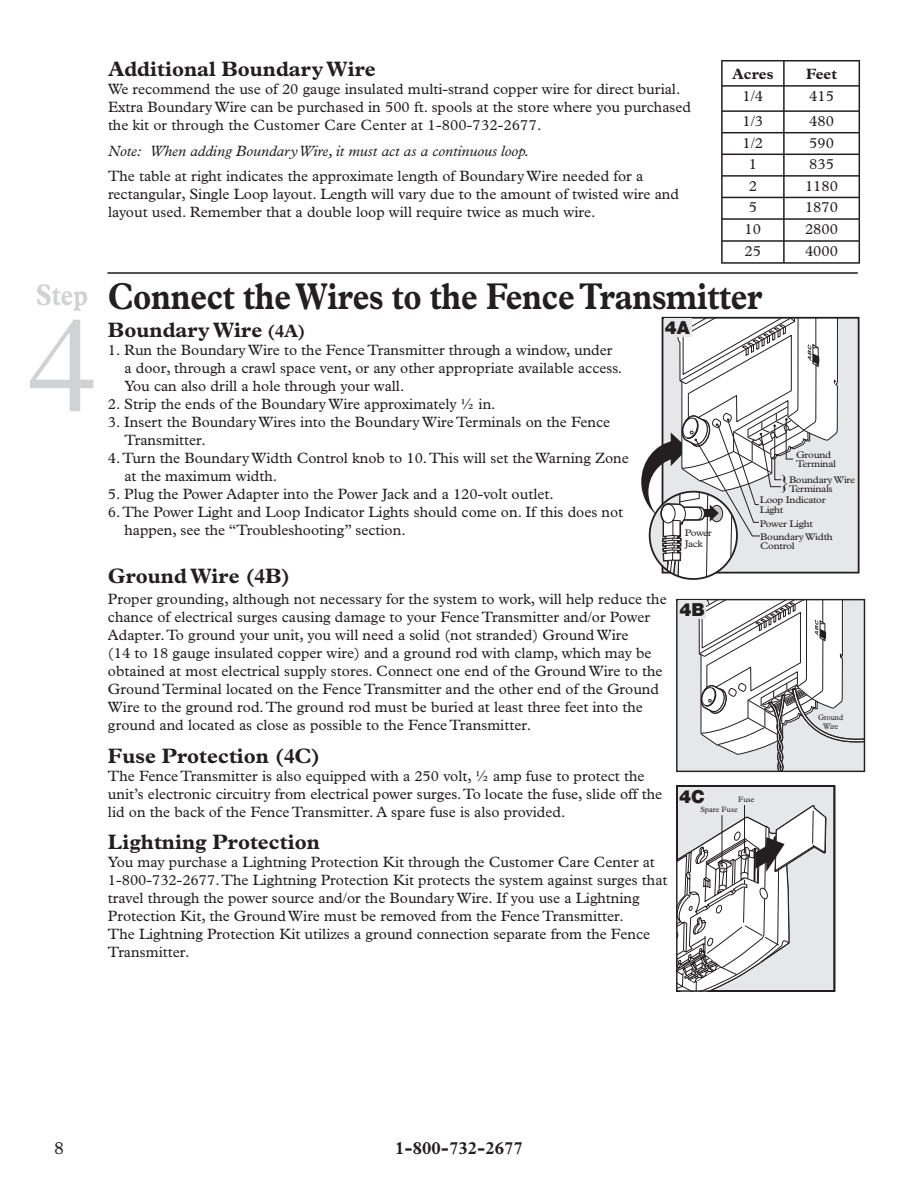
<style>
.page{position:relative;width:918px;height:1188px;background:#fff}
.page>*{position:absolute;margin:0;border:0;box-sizing:border-box;transform-origin:0 0}
.t1{font:300 135px "Plantin";color:#d1d2d4}
.t2{font:700 37.5px "Plantin";letter-spacing:-.01em;color:#231f20;scale:.85 1}
.t3{font:30px "Plantin";color:#231f20}
.t4{font:700 30px "Plantin";color:#d1d2d4;scale:.8 1}
.t5{font:700 21px "Plantin";color:#231f20}
.t6{font:20.4px "Plantin";color:#231f20;scale:1.1 1}
.t7{font:700 18px "Plantin";color:#231f20}
.t8{font:900 18px "Helvetica Neue";color:#231f20}
.t9{font:18px "Plantin";color:#231f20}
.t10{font:15px/18px "Plantin";color:#231f20}
.t11{font:italic 15px "Plantin";color:#231f20}
.t12{font:700 15px "Plantin";color:#231f20}
.t13{font:9.6px/9.6px "Plantin";letter-spacing:-.025em;color:#231f20;scale:1.1 1}
.t14{font:8.1px/9.8px "Plantin";color:#231f20;text-align:center;scale:.9 1}
.t15{font:7.65px "Plantin";color:#231f20}
.s1{font-size:18px}
</style>
<div class="page">
<hr style="left:721px;top:60px;width:63px;height:2px;background:#231f20">
<hr style="left:721px;top:62px;width:2px;height:23px;background:#231f20">
<hr style="left:784px;top:60px;width:76px;height:2px;background:#231f20">
<hr style="left:783px;top:62px;width:2px;height:23px;background:#231f20">
<hr style="left:721px;top:85px;width:63px;height:2px;background:#231f20">
<hr style="left:721px;top:87px;width:2px;height:23px;background:#231f20">
<hr style="left:784px;top:85px;width:76px;height:2px;background:#231f20">
<hr style="left:783px;top:87px;width:2px;height:23px;background:#231f20">
<hr style="left:721px;top:110px;width:63px;height:2px;background:#231f20">
<hr style="left:721px;top:112px;width:2px;height:20px;background:#231f20">
<hr style="left:784px;top:110px;width:76px;height:2px;background:#231f20">
<hr style="left:783px;top:112px;width:2px;height:20px;background:#231f20">
<hr style="left:721px;top:132px;width:63px;height:1px;background:#231f20">
<hr style="left:721px;top:133px;width:2px;height:21px;background:#231f20">
<hr style="left:784px;top:132px;width:76px;height:1px;background:#231f20">
<hr style="left:783px;top:133px;width:2px;height:21px;background:#231f20">
<hr style="left:721px;top:154px;width:63px;height:1px;background:#231f20">
<hr style="left:721px;top:155px;width:2px;height:20px;background:#231f20">
<hr style="left:784px;top:154px;width:76px;height:1px;background:#231f20">
<hr style="left:783px;top:155px;width:2px;height:20px;background:#231f20">
<hr style="left:721px;top:175px;width:63px;height:2px;background:#231f20">
<hr style="left:721px;top:177px;width:2px;height:20px;background:#231f20">
<hr style="left:784px;top:175px;width:76px;height:2px;background:#231f20">
<hr style="left:783px;top:177px;width:2px;height:20px;background:#231f20">
<hr style="left:721px;top:197px;width:63px;height:1px;background:#231f20">
<hr style="left:721px;top:198px;width:2px;height:20px;background:#231f20">
<hr style="left:784px;top:197px;width:76px;height:1px;background:#231f20">
<hr style="left:783px;top:198px;width:2px;height:20px;background:#231f20">
<hr style="left:721px;top:218px;width:63px;height:2px;background:#231f20">
<hr style="left:721px;top:220px;width:2px;height:20px;background:#231f20">
<hr style="left:784px;top:218px;width:76px;height:2px;background:#231f20">
<hr style="left:783px;top:220px;width:2px;height:20px;background:#231f20">
<hr style="left:721px;top:240px;width:63px;height:2px;background:#231f20">
<hr style="left:721px;top:242px;width:2px;height:20px;background:#231f20">
<hr style="left:784px;top:240px;width:76px;height:2px;background:#231f20">
<hr style="left:783px;top:242px;width:2px;height:20px;background:#231f20">
<svg style="left:859px;top:62px;width:1px;height:200px"></svg>
<hr style="left:721px;top:262px;width:63px;height:2px;background:#231f20">
<hr style="left:784px;top:262px;width:76px;height:2px;background:#231f20">
<div style="left:663px;top:318px;width:196px;height:255px;background:#e6e7e8"></div>
<div style="left:662px;top:317px;width:198px;height:257px;border:2px solid #231f20"></div>
<svg style="left:641px;top:318px;width:197px;height:261px"></svg>
<div style="left:649px;top:491px;width:89px;height:89px;border:2px solid #231f20;border-radius:50%"></div>
<div style="left:664px;top:319px;width:28px;height:18px;background:#e6e7e8"></div>
<svg style="left:676px;top:600px;width:188px;height:392px"></svg>
<div style="left:679px;top:787px;width:27px;height:19px;background:#e6e7e8"></div>
<h3 class="t4" style="left:36px;top:284px;width:67px">Step</h3>
<h1 class="t1" style="left:26px;top:316px;width:75px">4</h1>
<h3 class="t5" style="left:108px;top:62px;width:269px">Additional Boundary Wire</h3>
<p class="t10" style="left:108px;top:81px;width:585px">We recommend the use of 20 gauge insulated multi-strand copper wire for direct burial.<br>Extra Boundary Wire can be purchased in 500 ft. spools at the store where you purchased the kit or through the Customer Care Center at 1-800-732-2677.</p>
<p class="t11" style="left:108px;top:145px;width:423px">Note: When adding Boundary Wire, it must act as a continuous loop.</p>
<p class="t10" style="left:108px;top:168px;width:573px">The table at right indicates the approximate length of Boundary Wire needed for a rectangular, Single Loop layout. Length will vary due to the amount of twisted wire and layout used. Remember that a double loop will require twice as much wire.</p>
<p class="t12" style="left:732px;top:69px;width:43px">Acres</p>
<p class="t12" style="left:806px;top:69px;width:32px">Feet</p>
<p class="t10" style="left:743px;top:88px;width:22px">1/4</p>
<p class="t10" style="left:809px;top:88px;width:26px">415</p>
<p class="t10" style="left:743px;top:113px;width:22px">1/3</p>
<p class="t10" style="left:809px;top:113px;width:26px">480</p>
<p class="t10" style="left:743px;top:135px;width:22px">1/2</p>
<p class="t10" style="left:809px;top:135px;width:26px">590</p>
<p class="t10" style="left:749px;top:157px;width:10px">1</p>
<p class="t10" style="left:809px;top:157px;width:26px">835</p>
<p class="t10" style="left:749px;top:178px;width:10px">2</p>
<p class="t10" style="left:805px;top:178px;width:35px">1180</p>
<p class="t10" style="left:749px;top:200px;width:10px">5</p>
<p class="t10" style="left:805px;top:200px;width:35px">1870</p>
<p class="t10" style="left:745px;top:221px;width:18px">10</p>
<p class="t10" style="left:805px;top:221px;width:35px">2800</p>
<p class="t10" style="left:745px;top:243px;width:18px">25</p>
<p class="t10" style="left:805px;top:243px;width:35px">4000</p>
<h3 class="t3" style="left:108px;top:249px;width:752px">__________________________________________________</h3>
<h2 class="t2" style="left:108px;top:283px;width:771px">Connect the Wires to the Fence Transmitter</h2>
<h3 class="t5" style="left:108px;top:322px;width:199px">Boundary Wire <span class="s1">(4A)</span></h3>
<p class="t10" style="left:124px;top:342px;width:499px;text-indent:-16px">1. Run the Boundary Wire to the Fence Transmitter through a window, under a door, through a crawl space vent, or any other appropriate available access.<br>You can also drill a hole through your wall.</p>
<p class="t10" style="left:108px;top:396px;width:389px">2. Strip the ends of the Boundary Wire approximately ½ in.</p>
<p class="t10" style="left:124px;top:414px;width:487px;text-indent:-16px">3. Insert the Boundary Wires into the Boundary Wire Terminals on the Fence<br>Transmitter.</p>
<p class="t10" style="left:124px;top:450px;width:506px;text-indent:-16px">4. Turn the Boundary Width Control knob to 10. This will set the Warning Zone at the maximum width.</p>
<p class="t10" style="left:108px;top:486px;width:447px">5. Plug the Power Adapter into the Power Jack and a 120-volt outlet.</p>
<p class="t10" style="left:124px;top:504px;width:500px;text-indent:-16px">6. The Power Light and Loop Indicator Lights should come on. If this does not happen, see the “Troubleshooting” section.</p>
<h3 class="t5" style="left:108px;top:568px;width:184px">Ground Wire (4B)</h3>
<p class="t8" style="left:665px;top:321px;width:27px">4A</p>
<p class="t13" style="left:796px;top:450px;width:38px">Ground<br>Terminal</p>
<h3 class="t6" style="left:780px;top:475px;width:11px">}</h3>
<p class="t13" style="left:789px;top:476px;width:62px">Boundary Wire<br>Terminals</p>
<p class="t13" style="left:760px;top:496px;width:61px">Loop Indicator<br>Light</p>
<p class="t13" style="left:760px;top:519px;width:50px">Power Light</p>
<p class="t13" style="left:685px;top:528px;width:26px;line-height:11.4px">Power<br>Jack</p>
<p class="t13" style="left:760px;top:533px;width:67px">Boundary Width<br>Control</p>
<p class="t10" style="left:108px;top:591px;width:560px">Proper grounding, although not necessary for the system to work, will help reduce the chance of electrical surges causing damage to your Fence Transmitter and/or Power Adapter. To ground your unit, you will need a solid (not stranded) Ground Wire<br>(14 to 18 gauge insulated copper wire) and a ground rod with clamp, which may be obtained at most electrical supply stores. Connect one end of the Ground Wire to the Ground Terminal located on the Fence Transmitter and the other end of the Ground Wire to the ground rod. The ground rod must be buried at least three feet into the ground and located as close as possible to the Fence Transmitter.</p>
<h3 class="t5" style="left:108px;top:748px;width:214px">Fuse Protection (4C)</h3>
<p class="t10" style="left:108px;top:768px;width:556px">The Fence Transmitter is also equipped with a 250 volt, ½ amp fuse to protect the unit’s electronic circuitry from electrical power surges. To locate the fuse, slide off the lid on the back of the Fence Transmitter. A spare fuse is also provided.</p>
<h3 class="t5" style="left:108px;top:835px;width:213px">Lightning Protection</h3>
<p class="t10" style="left:108px;top:855px;width:561px">You may purchase a Lightning Protection Kit through the Customer Care Center at 1-800-732-2677. The Lightning Protection Kit protects the system against surges that travel through the power source and/or the Boundary Wire. If you use a Lightning Protection Kit, the Ground Wire must be removed from the Fence Transmitter.<br>The Lightning Protection Kit utilizes a ground connection separate from the Fence Transmitter.</p>
<p class="t8" style="left:679px;top:603px;width:27px">4B</p>
<p class="t8" style="left:679px;top:790px;width:27px">4C</p>
<p class="t15" style="left:738px;top:797px;width:18px">Fuse</p>
<p class="t15" style="left:700px;top:807px;width:39px">Spare Fuse</p>
<p class="t14" style="left:818px;top:713px;width:29px">Ground<br>Wire</p>
<p class="t9" style="left:54px;top:1142px;width:11px">8</p>
<p class="t7" style="left:395px;top:1142px;width:129px">1-800-732-2677</p>
</div>
